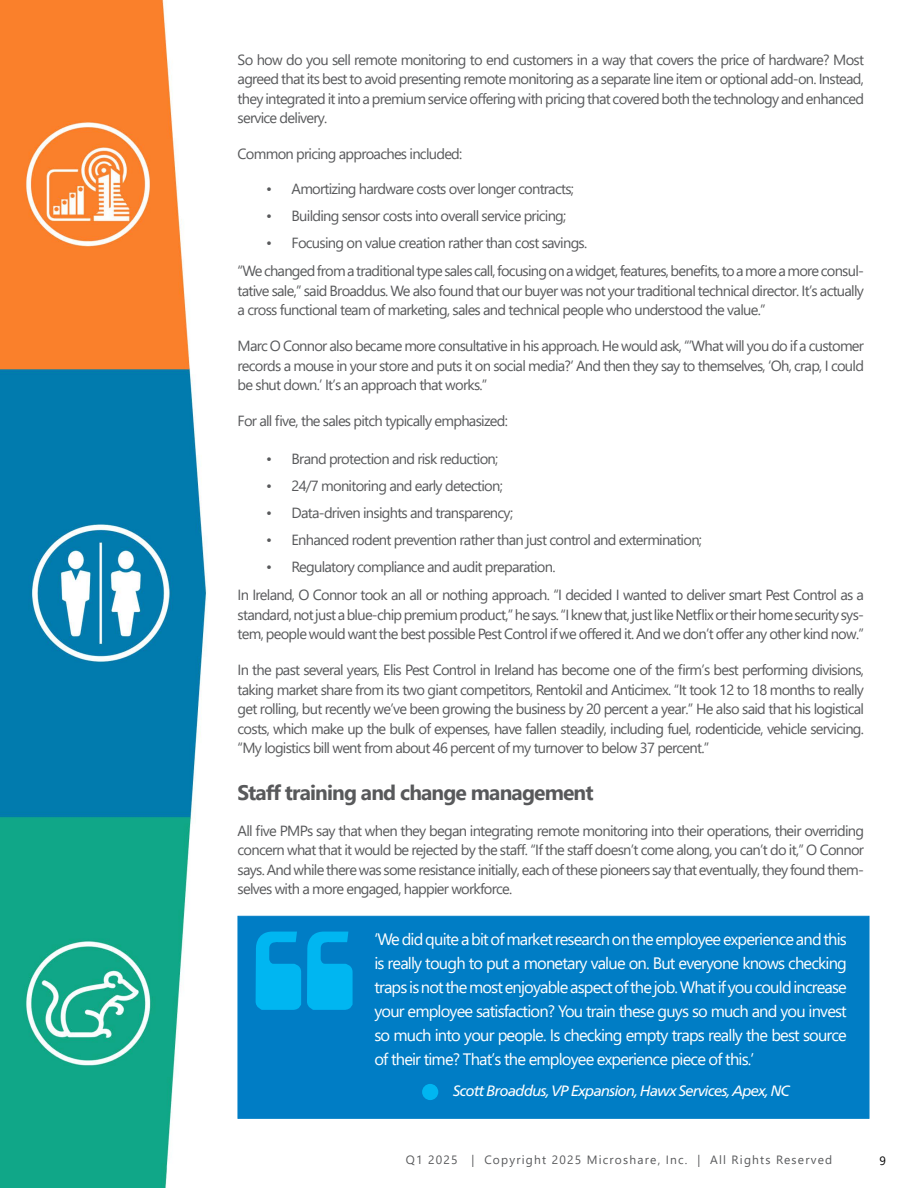
<style>
.page{position:relative;width:918px;height:1188px;background:#fff}
.page>*{position:absolute;margin:0;border:0;box-sizing:border-box;transform-origin:0 0}
.t1{font:700 21px "Segoe UI";letter-spacing:-.04em;color:#58595b}
.t2{font:16.5px/24px "Segoe UI";letter-spacing:-.05em;color:#fff;text-align:justify}
.t3{font:italic 15px "Frutiger Neue LT";letter-spacing:-.05em;color:#fff}
.t4{font:14.7px/19.5px "Segoe UI";letter-spacing:-.05em;color:#58595b;text-align:justify}
.t5{font:12px "Segoe UI";letter-spacing:.1em;color:#58595b}
.t6{font:12px "Segoe UI";color:#000}
</style>
<div class="page">
<img style="left:0;top:0;width:870px;height:1188px">
<div style="left:238px;top:916px;width:631px;height:203px;background:#007dc5;border:1px solid #007dc5"></div>
<div style="left:422px;top:1084px;width:16px;height:16px;background:#00b6f1;border-radius:50%"></div>
<svg style="left:255px;top:932px;width:98px;height:78px"></svg>
<p class="t4" style="left:238px;top:48px;width:628px">So how do you sell remote monitoring to end customers in a way that covers the price of hardware? Most agreed that its best to avoid presenting remote monitoring as a separate line item or optional add-on. Instead, they integrated it into a premium service offering with pricing that covered both the technology and enhanced service delivery.</p>
<p class="t4" style="left:238px;top:143px;width:226px">Common pricing approaches included:</p>
<p class="t4" style="left:266px;top:177px;width:309px">• Amortizing hardware costs over longer contracts;</p>
<p class="t4" style="left:266px;top:204px;width:302px">• Building sensor costs into overall service pricing;</p>
<p class="t4" style="left:238px;top:227px;width:628px;line-height:28.5px;text-indent:28px">• Focusing on value creation rather than cost savings.<br>“We changed from a traditional type sales call, focusing on a widget, features, benefits, to a more a more consul-</p>
<p class="t4" style="left:238px;top:279px;width:628px">tative sale,” said Broaddus. We also found that our buyer was not your traditional technical director. It’s actually a cross functional team of marketing, sales and technical people who understood the value.”</p>
<p class="t4" style="left:238px;top:335px;width:628px">Marc O Connor also became more consultative in his approach. He would ask, “’What will you do if a customer records a mouse in your store and puts it on social media?’ And then they say to themselves, ‘Oh, crap, I could be shut down.’ It’s an approach that works.”</p>
<p class="t4" style="left:238px;top:410px;width:272px">For all five, the sales pitch typically emphasized:</p>
<p class="t4" style="left:266px;top:447px;width:234px">• Brand protection and risk reduction;</p>
<p class="t4" style="left:266px;top:474px;width:238px">• 24/7 monitoring and early detection;</p>
<p class="t4" style="left:266px;top:501px;width:249px">• Data-driven insights and transparency;</p>
<p class="t4" style="left:266px;top:528px;width:438px">• Enhanced rodent prevention rather than just control and extermination;</p>
<p class="t4" style="left:238px;top:551px;width:628px;line-height:28.5px;text-indent:28px">• Regulatory compliance and audit preparation.<br>In Ireland, O Connor took an all or nothing approach. “I decided I wanted to deliver smart Pest Control as a</p>
<p class="t4" style="left:238px;top:603px;width:628px">standard, not just a blue-chip premium product,” he says. “I knew that, just like Netflix or their home security sys&shy;tem, people would want the best possible Pest Control if we offered it. And we don’t offer any other kind now.”</p>
<p class="t4" style="left:238px;top:659px;width:628px">In the past several years, Elis Pest Control in Ireland has become one of the firm’s best performing divisions, taking market share from its two giant competitors, Rentokil and Anticimex. “It took 12 to 18 months to really get rolling, but recently we’ve been growing the business by 20 percent a year.” He also said that his logistical costs, which make up the bulk of expenses, have fallen steadily, including fuel, rodenticide, vehicle servicing. “My logistics bill went from about 46 percent of my turnover to below 37 percent.”</p>
<h1 class="t1" style="left:238px;top:772px;width:358px">Staff training and change management</h1>
<p class="t4" style="left:238px;top:819px;width:628px">All five PMPs say that when they began integrating remote monitoring into their operations, their overriding concern what that it would be rejected by the staff. “If the staff doesn’t come along, you can’t do it,” O Connor says. And while there was some resistance initially, each of these pioneers say that eventually, they found them&shy;selves with a more engaged, happier workforce.</p>
<p class="t2" style="left:374px;top:926px;width:474px">‘We did quite a bit of market research on the employee experience and this is really tough to put a monetary value on. But everyone knows checking traps is not the most enjoyable aspect of the job. What if you could increase your employee satisfaction? You train these guys so much and you invest so much into your people. Is checking empty traps really the best source of their time? That’s the employee experience piece of this.’</p>
<p class="t3" style="left:453px;top:1082px;width:338px">Scott Broaddus, VP Expansion, Hawx Services, Apex, NC</p>
<p class="t5" style="left:406px;top:1148px;width:428px">Q1 2025 | Copyright 2025 Microshare, Inc. | All Rights Reserved</p>
<p class="t6" style="left:879px;top:1149px;width:8px">9</p>
</div>
